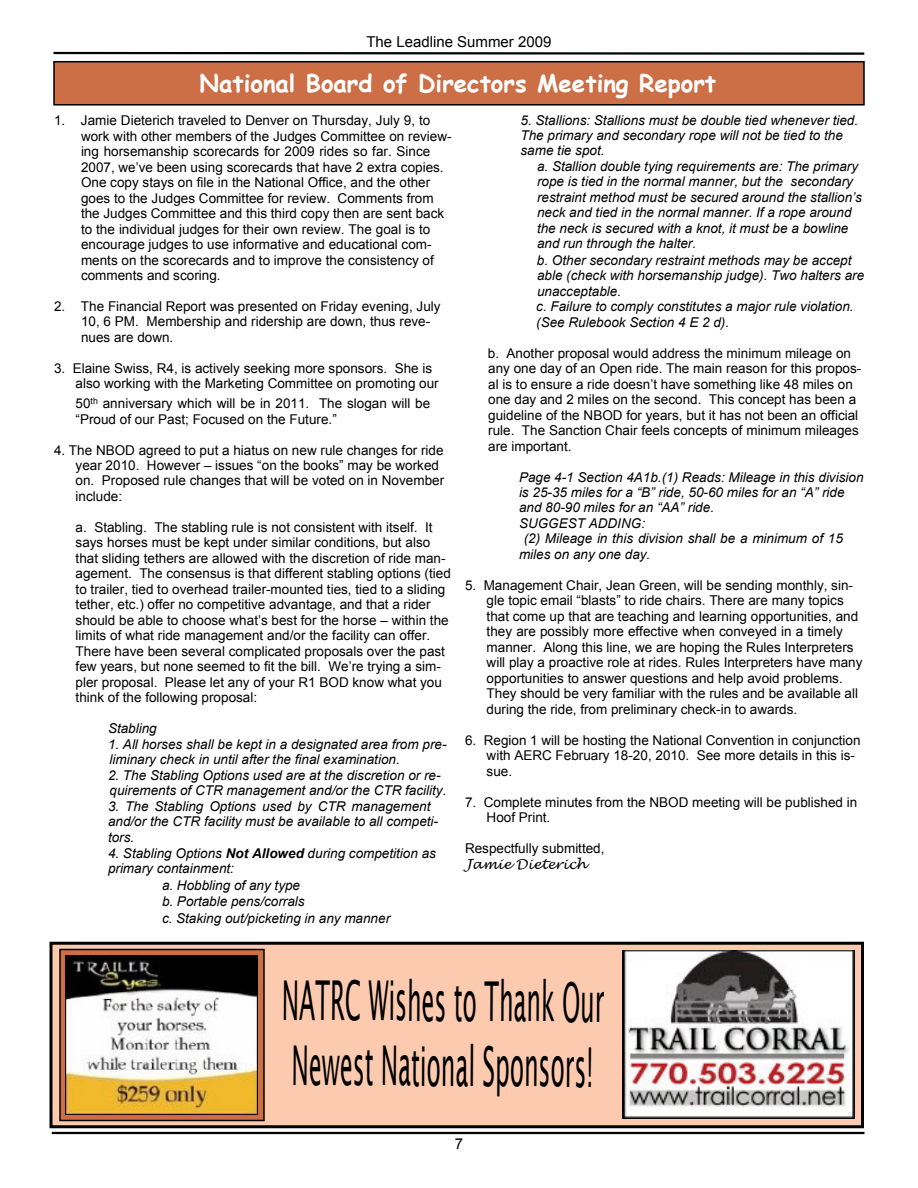
<style>
.page{position:relative;width:918px;height:1188px;background:#fff}
.page>*{position:absolute;margin:0;border:0;box-sizing:border-box;transform-origin:0 0}
.t1{font:55.05px/64.9px "Lucida Sans";letter-spacing:-.015em;color:#000;scale:.42 1}
.t2{font:700 24px "Comic Sans MS";color:#fff}
.t3{font:15px "Arial";color:#000}
.t4{font:13.5px/15.5px "Arial";color:#000}
.t5{font:italic 13.5px/15.6px "Arial";color:#000}
.t6{font:italic 13.5px "Lucida Handwriting";color:#000}
.s1{font-style:inherit}
.s2{font-weight:700}
</style>
<div class="page">
<svg style="left:53px;top:51px;width:812px;height:4px"></svg>
<div style="left:53px;top:61px;width:812px;height:45px;background:#cc6e46;border:2px solid #000"></div>
<hr style="left:52px;top:1132px;width:812px;height:2px;background:#000">
<div style="left:50px;top:942px;width:814px;height:186px;background:#fccbaf;border:3px solid #000"></div>
<img style="left:623px;top:950px;width:232px;height:168px">
<svg style="left:59px;top:949px;width:206px;height:172px;background:#904e32"></svg>
<img style="left:66px;top:955px;width:191px;height:159px">
<p class="t3" style="left:366px;top:36px;width:187px">The Leadline Summer 2009</p>
<h2 class="t2" style="left:200px;top:72px;width:518px">National Board of Directors Meeting Report</h2>
<p class="t5" style="left:520px;top:113px;width:339px">5. Stallions: Stallions must be double tied whenever tied.<br>The primary and secondary rope will not be tied to the same tie spot.</p>
<p class="t5" style="left:536px;top:160px;width:330px">a. Stallion double tying requirements are: The primary rope is tied in the normal manner, but the secondary restraint method must be secured around the stallion’s neck and tied in the normal manner. If a rope around the neck is secured with a knot, it must be a bowline and run through the halter.<br>b. Other secondary restraint methods may be accept able (check with horsemanship judge). Two halters are unacceptable.<br>c. Failure to comply constitutes a major rule violation. (See Rulebook Section 4 E 2 d).</p>
<p class="t4" style="left:488px;top:346px;width:375px">b. Another proposal would address the minimum mileage on any one day of an Open ride. The main reason for this propos&shy;al is to ensure a ride doesn’t have something like 48 miles on one day and 2 miles on the second. This concept has been a guideline of the NBOD for years, but it has not been an official rule. The Sanction Chair feels concepts of minimum mileages are important.</p>
<p class="t5" style="left:519px;top:470px;width:346px">Page 4-1 Section 4A1b.(1) Reads: Mileage in this division</p>
<p class="t5" style="left:519px;top:486px;width:327px">is 25-35 miles for a “B” ride, 50-60 miles for an “A” ride</p>
<p class="t5" style="left:519px;top:501px;width:197px">and 80-90 miles for an “AA” ride.</p>
<p class="t5" style="left:519px;top:517px;width:128px">SUGGEST ADDING:</p>
<p class="t5" style="left:524px;top:532px;width:321px">(2) Mileage in this division shall be a minimum of 15</p>
<p class="t5" style="left:519px;top:548px;width:133px">miles on any one day.</p>
<p class="t4" style="left:487px;top:579px;width:377px;text-indent:-22px">5. Management Chair, Jean Green, will be sending monthly, sin&shy;gle topic email “blasts” to ride chairs. There are many topics that come up that are teaching and learning opportunities, and they are possibly more effective when conveyed in a timely manner. Along this line, we are hoping the Rules Interpreters will play a proactive role at rides. Rules Interpreters have many opportunities to answer questions and help avoid problems.<br>They should be very familiar with the rules and be available all during the ride, from preliminary check-in to awards.</p>
<p class="t4" style="left:487px;top:733px;width:375px;text-indent:-22px">6. Region 1 will be hosting the National Convention in conjunction with AERC February 18-20, 2010. See more details in this is&shy;sue.</p>
<p class="t4" style="left:487px;top:795px;width:372px;text-indent:-22px">7. Complete minutes from the NBOD meeting will be published in<br>Hoof Print.</p>
<p class="t4" style="left:465px;top:842px;width:141px">Respectfully submitted,</p>
<p class="t6" style="left:465px;top:858px;width:123px">Jamie Dieterich</p>
<p class="t4" style="left:81px;top:114px;width:372px;text-indent:-27px">1. Jamie Dieterich traveled to Denver on Thursday, July 9, to work with other members of the Judges Committee on review&shy;ing horsemanship scorecards for 2009 rides so far. Since 2007, we’ve been using scorecards that have 2 extra copies.<br>One copy stays on file in the National Office, and the other goes to the Judges Committee for review. Comments from the Judges Committee and this third copy then are sent back to the individual judges for their own review. The goal is to encourage judges to use informative and educational com&shy;ments on the scorecards and to improve the consistency of comments and scoring.</p>
<p class="t4" style="left:81px;top:300px;width:361px;text-indent:-27px">2. The Financial Report was presented on Friday evening, July<br>10, 6 PM. Membership and ridership are down, thus reve&shy;nues are down.</p>
<p class="t4" style="left:76px;top:362px;width:365px;text-indent:-22px">3. Elaine Swiss, R4, is actively seeking more sponsors. She is also working with the Marketing Committee on promoting our</p>
<p class="t4" style="left:76px;top:397px;width:356px">50<sup>th</sup> anniversary which will be in 2011. The slogan will be “Proud of our Past; Focused on the Future.”</p>
<p class="t4" style="left:76px;top:443px;width:370px;text-indent:-22px">4. The NBOD agreed to put a hiatus on new rule changes for ride year 2010. However – issues “on the books” may be worked on. Proposed rule changes that will be voted on in November include:</p>
<p class="t4" style="left:76px;top:521px;width:377px">a. Stabling. The stabling rule is not consistent with itself. It says horses must be kept under similar conditions, but also that sliding tethers are allowed with the discretion of ride man&shy;agement. The consensus is that different stabling options (tied to trailer, tied to overhead trailer-mounted ties, tied to a sliding tether, etc.) offer no competitive advantage, and that a rider should be able to choose what’s best for the horse – within the limits of what ride management and/or the facility can offer.<br>There have been several complicated proposals over the past few years, but none seemed to fit the bill. We’re trying a sim&shy;pler proposal. Please let any of your R1 BOD know what you think of the following proposal:</p>
<p class="t5" style="left:108px;top:722px;width:50px">Stabling</p>
<p class="t5" style="left:108px;top:737px;width:340px">1. All horses shall be kept in a designated area from pre&shy;liminary check in until after the final examination.</p>
<p class="t5" style="left:108px;top:768px;width:340px">2. The Stabling Options used <span class="s1">are</span> at the discretion or re&shy;quirements of CTR management and/or the CTR facility.</p>
<p class="t5" style="left:108px;top:799px;width:332px">3. The Stabling Options used by CTR management and/or the CTR facility must be available to all competi&shy;tors.</p>
<p class="t5" style="left:108px;top:847px;width:330px">4. Stabling Options <span class="s2">Not Allowed</span> during competition as</p>
<p class="t5" style="left:108px;top:862px;width:128px">primary containment:</p>
<p class="t5" style="left:162px;top:878px;width:140px">a. Hobbling of any type</p>
<p class="t5" style="left:162px;top:895px;width:144px">b. Portable pens/corrals</p>
<p class="t5" style="left:162px;top:912px;width:230px">c. Staking out/picketing in any manner</p>
<h1 class="t1" style="left:282px;top:973px;width:769px">NATRC Wishes to Thank Our<br>Newest National Sponsors!</h1>
<p class="t3" style="left:455px;top:1138px;width:10px">7</p>
</div>
